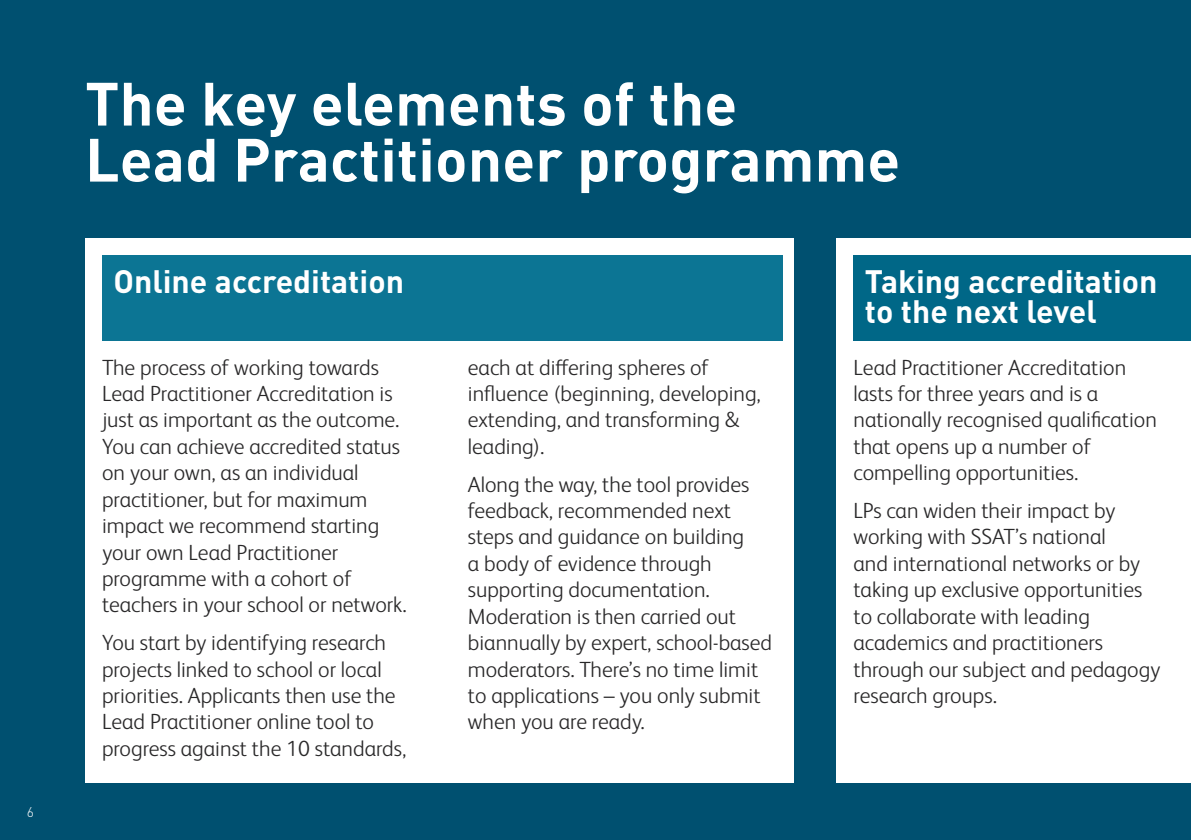
<style>
.page{position:relative;width:1191px;height:840px;background:#fff}
.page>*{position:absolute;margin:0;border:0;box-sizing:border-box;transform-origin:0 0}
.t1{font:700 60px/56px "DIN";letter-spacing:.005em;color:#fff}
.t2{font:700 32px/30px "DIN";color:#fff}
.t3{font:300 22px/26.4px "FS Albert Pro";color:#292829}
.t4{font:300 14px "DIN";color:#fff}
</style>
<div class="page">
<div style="left:0;top:0;width:1191px;height:839px;background:#005070"></div>
<div style="left:836px;top:238px;width:355px;height:544px;background:#fff"></div>
<div style="left:85px;top:238px;width:709px;height:544px;background:#fff"></div>
<div style="left:102px;top:255px;width:680px;height:85px;background:#0c7594"></div>
<div style="left:853px;top:255px;width:338px;height:85px;background:#006787"></div>
<p class="t4" style="left:27px;top:803px;width:9px">6</p>
<h1 class="t1" style="left:85px;top:73px;width:816px">The key elements of the<br>Lead Practitioner programme</h1>
<h2 class="t2" style="left:113px;top:265px;width:292px">Online accreditation</h2>
<p class="t3" style="left:102px;top:352px;width:306px">The process of working towards<br>Lead Practitioner Accreditation is just as important as the outcome.<br>You can achieve accredited status on your own, as an individual practitioner, but for maximum impact we recommend starting your own Lead Practitioner programme with a cohort of teachers in your school or network.</p>
<p class="t3" style="left:102px;top:627px;width:306px">You start by identifying research projects linked to school or local priorities. Applicants then use the Lead Practitioner online tool to progress against the 10 standards,</p>
<p class="t3" style="left:468px;top:352px;width:294px">each at differing spheres of influence (beginning, developing, extending, and transforming &amp; leading).</p>
<p class="t3" style="left:468px;top:469px;width:306px">Along the way, the tool provides feedback, recommended next steps and guidance on building<br>a body of evidence through supporting documentation.<br>Moderation is then carried out biannually by expert, school-based moderators. There’s no time limit to applications – you only submit when you are ready.</p>
<h2 class="t2" style="left:865px;top:265px;width:294px">Taking accreditation to the next level</h2>
<p class="t3" style="left:853px;top:352px;width:305px">Lead Practitioner Accreditation lasts for three years and is a nationally recognised qualification that opens up a number of compelling opportunities.</p>
<p class="t3" style="left:853px;top:495px;width:308px">LPs can widen their impact by working with SSAT’s national<br>and international networks or by taking up exclusive opportunities to collaborate with leading academics and practitioners through our subject and pedagogy research groups.</p>
</div>
